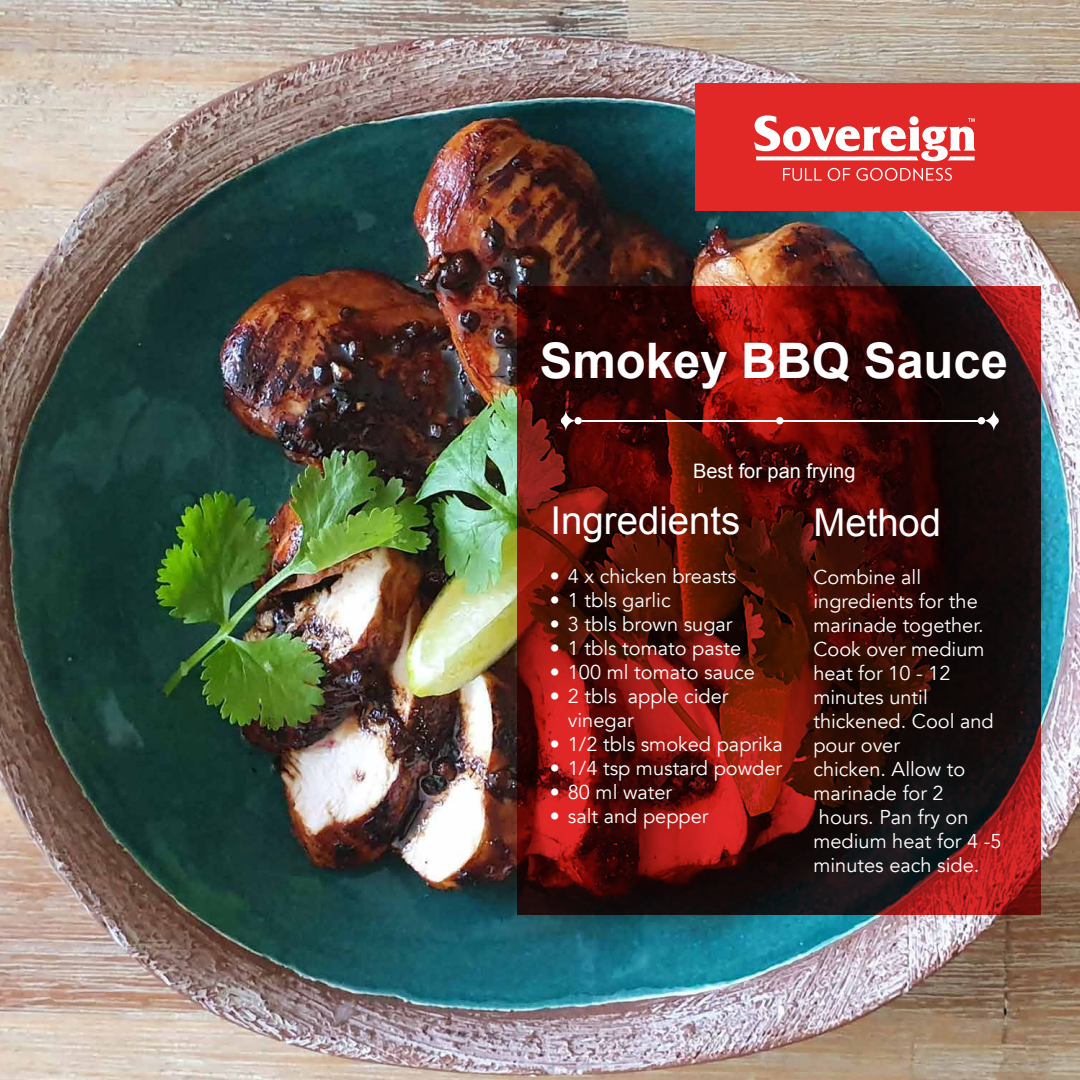
<style>
.page{position:relative;width:1080px;height:1080px;background:#fff}
.page>*{position:absolute;margin:0;border:0;box-sizing:border-box;transform-origin:0 0}
.t1{font:700 49px "Arial";color:#fff}
.t2{font:38.3px "Arial";color:#fff}
.t3{font:20px/24px "Avenir";color:#fff}
.t4{font:20px "Arial";color:#fff}
</style>
<div class="page">
<img style="left:0;top:0;width:1080px;height:1080px">
<svg style="left:517px;top:286px;width:524px;height:629px;background:#4b0f0a"></svg>
<div style="left:776px;top:417px;width:8px;height:7px;background:#fff;border-radius:50%"></div>
<svg style="left:983px;top:410px;width:16px;height:22px"></svg>
<div style="left:978px;top:417px;width:7px;height:7px;background:#fff;border-radius:50%"></div>
<hr style="left:777px;top:420px;width:204px;height:1px;background:#fff">
<hr style="left:582px;top:420px;width:203px;height:1px;background:#fff">
<svg style="left:560px;top:410px;width:17px;height:22px"></svg>
<div style="left:575px;top:417px;width:7px;height:7px;background:#fff;border-radius:50%"></div>
<div style="left:696px;top:83px;width:384px;height:127px;background:#e12827"></div>
<svg style="left:754px;top:115px;width:222px;height:46px"></svg>
<svg style="left:783px;top:168px;width:39px;height:13px"></svg>
<svg style="left:828px;top:168px;width:22px;height:13px"></svg>
<svg style="left:856px;top:168px;width:96px;height:13px"></svg>
<h1 class="t1" style="left:540px;top:329px;width:470px">Smokey BBQ Sauce</h1>
<p class="t4" style="left:693px;top:457px;width:164px">Best for pan frying</p>
<h2 class="t2" style="left:551px;top:495px;width:191px">Ingredients</h2>
<h2 class="t2" style="left:813px;top:497px;width:129px">Method</h2>
<p class="t3" style="left:550px;top:565px;width:188px">• 4 x chicken breasts</p>
<p class="t3" style="left:550px;top:589px;width:122px">• 1 tbls garlic</p>
<p class="t3" style="left:550px;top:613px;width:184px">• 3 tbls brown sugar</p>
<p class="t3" style="left:550px;top:637px;width:193px">• 1 tbls tomato paste</p>
<p class="t3" style="left:550px;top:661px;width:207px">• 100 ml tomato sauce</p>
<p class="t3" style="left:568px;top:685px;width:162px;text-indent:-18px">• 2 tbls apple cider vinegar</p>
<p class="t3" style="left:550px;top:733px;width:235px">• 1/2 tbls smoked paprika</p>
<p class="t3" style="left:550px;top:757px;width:234px">• 1/4 tsp mustard powder</p>
<p class="t3" style="left:550px;top:781px;width:124px">• 80 ml water</p>
<p class="t3" style="left:550px;top:805px;width:160px">• salt and pepper</p>
<p class="t3" style="left:813px;top:566px;width:190px">Combine all ingredients for the marinade together.<br>Cook over medium heat for 10 - 12 minutes until thickened. Cool and pour over<br>chicken. Allow to marinade for 2 hours. Pan fry on medium heat for 4 -5 minutes each side.</p>
</div>
